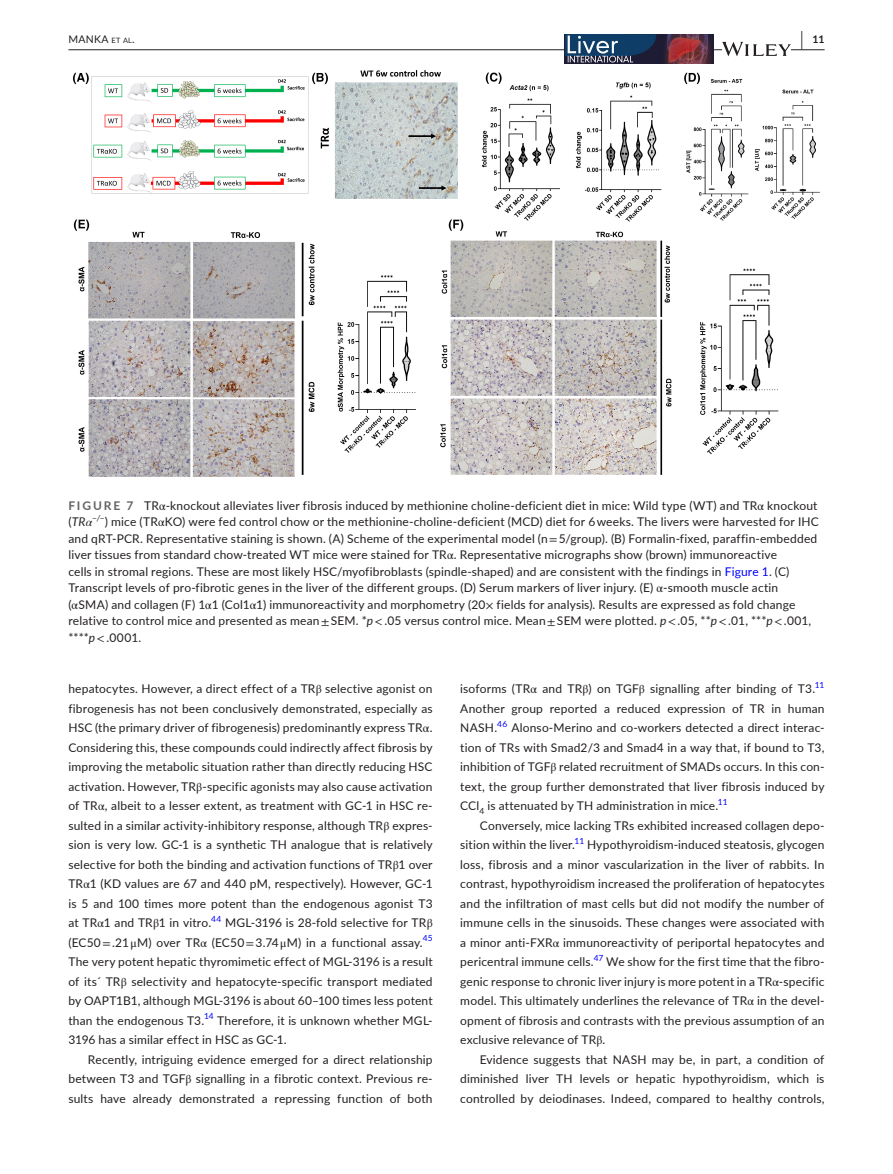
<style>
.page{position:relative;width:893px;height:1174px;background:#fff}
.page>*{position:absolute;margin:0;border:0;box-sizing:border-box;transform-origin:0 0}
.t1{font:12px/19.5px "Lato";letter-spacing:.015em;color:#231f20;text-align:justify}
.t2{font:10.5px "Lato";letter-spacing:.025em;color:#231f20}
.t3{font:700 10.5px "Lato";color:#231f20}
.t4{font:8.4px "Lato";letter-spacing:-.015em;color:#00f}
.t5{font:italic 8.4px "Lato";color:#231f20}
.s1{font-size:7.35px}
.s2{font-size:19.5px}
.s3{font-weight:700;color:#636366}
.s4{font-family:"STIX"}
.s5{font-style:italic}
.s6{font-family:"STIX";font-style:italic}
.s7{color:#00f}
</style>
<div class="page">
<hr style="left:68px;top:49px;width:756px;height:1px;background:#231f20">
<img style="left:565px;top:34px;width:149px;height:30px">
<svg style="left:565px;top:34px;width:3px;height:22px"></svg>
<svg style="left:568px;top:34px;width:88px;height:28px"></svg>
<svg style="left:722px;top:42px;width:69px;height:14px"></svg>
<img style="left:72px;top:70px;width:748px;height:407px">
<p class="t2" style="left:68px;top:31px;width:68px">MANKA <span class="s1">et al</span>.</p>
<p class="t3" style="left:801px;top:31px;width:25px"><span class="s2">|</span> 11</p>
<p class="t1" style="left:68px;top:497px;width:751px;line-height:16.5px"><span class="s3">FIGURE 7</span> TR<span class="s4">α</span>-knockout alleviates liver fibrosis induced by methionine choline-deficient diet in mice: Wild type (WT) and TR<span class="s4">α</span> knockout (<span class="s5">TR</span><span class="s6">α</span></p>
<p class="t5" style="left:92px;top:512px;width:14px">−/−</p>
<p class="t1" style="left:68px;top:513px;width:752px;line-height:16.5px;text-align:left;text-indent:36px">) mice (TR<span class="s4">α</span>KO) were fed control chow or the methionine-choline-deficient (MCD) diet for 6 weeks. The livers were harvested for IHC and qRT-PCR. Representative staining is shown. (A) Scheme of the experimental model (n <span class="s4">=</span> 5/group). (B) Formalin-fixed, paraffin-embedded liver tissues from standard chow-treated WT mice were stained for TR<span class="s4">α</span>. Representative micrographs show (brown) immunoreactive<br>cells in stromal regions. These are most likely HSC/myofibroblasts (spindle-shaped) and are consistent with the findings in <span class="s7">Figure 1</span>. (C)<br>Transcript levels of pro-fibrotic genes in the liver of the different groups. (D) Serum markers of liver injury. (E) <span class="s4">α</span>-smooth muscle actin (<span class="s4">α</span>SMA) and collagen (F) 1<span class="s4">α</span>1 (Col1<span class="s4">α</span>1) immunoreactivity and morphometry (20<span class="s4">×</span> fields for analysis). Results are expressed as fold change relative to control mice and presented as mean <span class="s4">±</span> SEM. *<span class="s5">p</span><span class="s4">&lt;</span> .05 versus control mice. Mean <span class="s4">±</span> SEM were plotted. <span class="s5">p</span><span class="s4">&lt;</span> .05, **<span class="s5">p</span><span class="s4">&lt;</span> .01, ***<span class="s5">p</span><span class="s4">&lt;</span> .001, ****<span class="s5">p</span><span class="s4">&lt;</span> .0001.</p>
<p class="t1" style="left:68px;top:678px;width:366px">hepatocytes. However, a direct effect of a TR<span class="s4">β</span> selective agonist on fibrogenesis has not been conclusively demonstrated, especially as HSC (the primary driver of fibrogenesis) predominantly express TR<span class="s4">α</span>.<br>Considering this, these compounds could indirectly affect fibrosis by improving the metabolic situation rather than directly reducing HSC activation. However, TR<span class="s4">β</span>-specific agonists may also cause activation of TR<span class="s4">α</span>, albeit to a lesser extent, as treatment with GC-1 in HSC re&shy;sulted in a similar activity-inhibitory response, although TR<span class="s4">β</span> expres&shy;sion is very low. GC-1 is a synthetic TH analogue that is relatively selective for both the binding and activation functions of TR<span class="s4">β</span>1 over TR<span class="s4">α</span>1 (KD values are 67 and 440 pM, respectively). However, GC-1 is 5 and 100 times more potent than the endogenous agonist T3 at TR<span class="s4">α</span>1 and TR<span class="s4">β</span>1 in vitro.<sup>44</sup> MGL-3196 is 28-fold selective for TR<span class="s4">β </span>(EC50 <span class="s4">=</span> .21 <span class="s4">μ</span>M) over TR<span class="s4">α</span> (EC50 <span class="s4">=</span> 3.74 <span class="s4">μ</span>M) in a functional assay.</p>
<p class="t4" style="left:423px;top:932px;width:11px">45</p>
<p class="t1" style="left:68px;top:951px;width:366px">The very potent hepatic thyromimetic effect of MGL-3196 is a result of its´ TR<span class="s4">β</span> selectivity and hepatocyte-specific transport mediated by OAPT1B1, although MGL-3196 is about 60–100 times less potent than the endogenous T3.<sup>14</sup> Therefore, it is unknown whether MGL-3196 has a similar effect in HSC as GC-1.</p>
<p class="t1" style="left:68px;top:1049px;width:366px;text-indent:20px">Recently, intriguing evidence emerged for a direct relationship between T3 and TGF<span class="s4">β</span> signalling in a fibrotic context. Previous re&shy;sults have already demonstrated a repressing function of both</p>
<p class="t1" style="left:460px;top:678px;width:356px">isoforms (TR<span class="s4">α</span> and TR<span class="s4">β</span>) on TGF<span class="s4">β</span> signalling after binding of T3.</p>
<p class="t4" style="left:815px;top:679px;width:11px">11</p>
<p class="t1" style="left:460px;top:698px;width:366px">Another group reported a reduced expression of TR in human<br>NASH.</p>
<p class="t4" style="left:497px;top:718px;width:12px">46</p>
<p class="t1" style="left:460px;top:717px;width:366px;text-indent:51px">Alonso-Merino and co-workers detected a direct interac&shy;tion of TRs with Smad2/3 and Smad4 in a way that, if bound to T3, inhibition of TGF<span class="s4">β</span> related recruitment of SMADs occurs. In this con&shy;text, the group further demonstrated that liver fibrosis induced by CCl<sub>4</sub> is attenuated by TH administration in mice.</p>
<p class="t4" style="left:718px;top:796px;width:11px">11</p>
<p class="t1" style="left:460px;top:815px;width:366px;text-indent:20px">Conversely, mice lacking TRs exhibited increased collagen depo&shy;sition within the liver.</p>
<p class="t4" style="left:575px;top:835px;width:11px">11</p>
<p class="t1" style="left:460px;top:834px;width:366px;text-indent:127px">Hypothyroidism-induced steatosis, glycogen loss, fibrosis and a minor vascularization in the liver of rabbits. In contrast, hypothyroidism increased the proliferation of hepatocytes and the infiltration of mast cells but did not modify the number of immune cells in the sinusoids. These changes were associated with a minor anti-FXR<span class="s4">α</span> immunoreactivity of periportal hepatocytes and pericentral immune cells.</p>
<p class="t4" style="left:594px;top:952px;width:11px">47</p>
<p class="t1" style="left:460px;top:951px;width:366px;text-indent:146px">We show for the first time that the fibro&shy;genic response to chronic liver injury is more potent in a TR<span class="s4">α</span>-specific model. This ultimately underlines the relevance of TR<span class="s4">α</span> in the devel&shy;opment of fibrosis and contrasts with the previous assumption of an exclusive relevance of TR<span class="s4">β</span>.</p>
<p class="t1" style="left:460px;top:1049px;width:366px;text-indent:20px">Evidence suggests that NASH may be, in part, a condition of diminished liver TH levels or hepatic hypothyroidism, which is controlled by deiodinases. Indeed, compared to healthy controls,</p>
</div>
